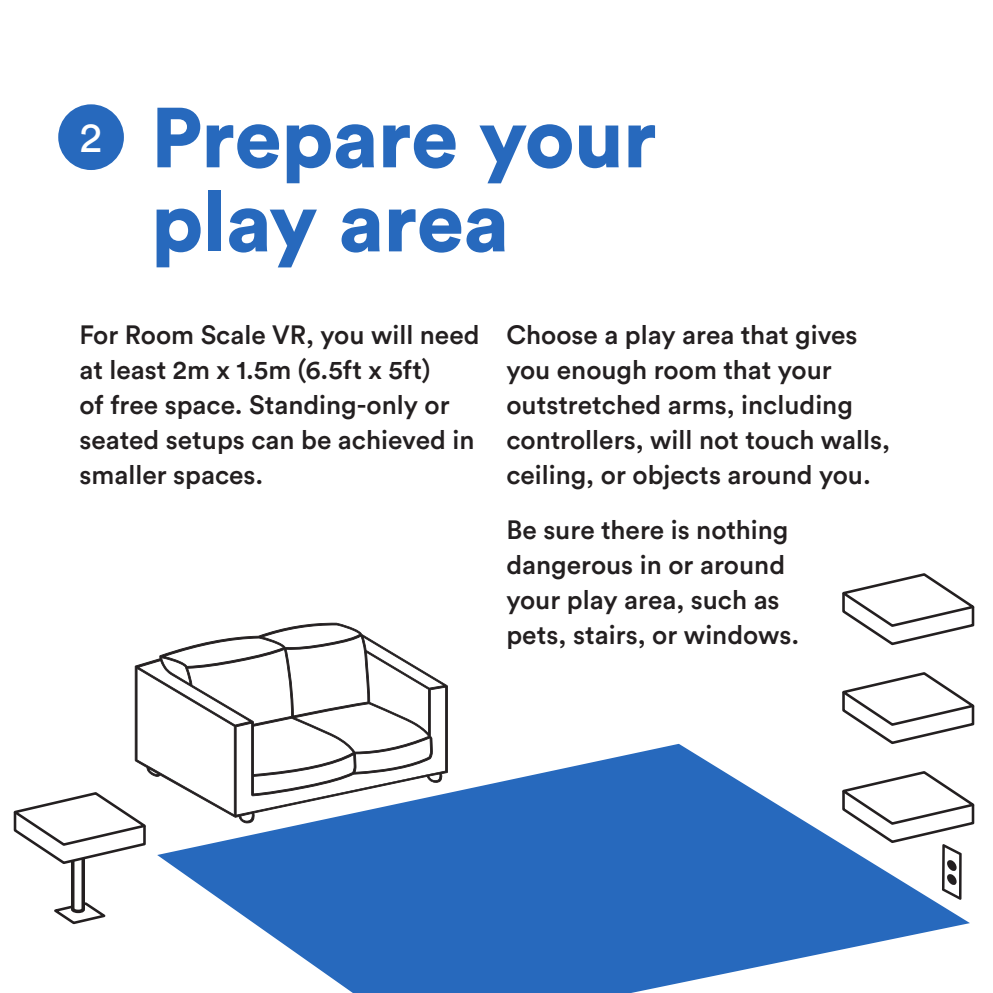
<style>
.page{position:relative;width:993px;height:993px;background:#fff}
.page>*{position:absolute;margin:0;border:0;box-sizing:border-box;transform-origin:0 0}
.headline{font:900 84px/84px "Circular Std";letter-spacing:-.01em;color:#2769bd}
.t1{font:42px "Circular Std";color:#fff}
.body_black{font:500 26.25px/35px "Circular Std";color:#231f20}
</style>
<div class="page">
<svg style="left:135px;top:622px;width:312px;height:155px"></svg>
<svg style="left:842px;top:672px;width:133px;height:71px"></svg>
<svg style="left:842px;top:573px;width:133px;height:73px"></svg>
<svg style="left:157px;top:743px;width:812px;height:249px;fill:#2769bd"></svg>
<svg style="left:13px;top:792px;width:133px;height:133px"></svg>
<svg style="left:836px;top:769px;width:139px;height:130px"></svg>
<div style="left:58px;top:104px;width:66px;height:66px;background:#2769bd;border-radius:50%"></div>
<p class="t1" style="left:80px;top:111px;width:24px">2</p>
<p class="headline" style="left:151px;top:94px;width:507px">Prepare your play area</p>
<p class="body_black" style="left:79px;top:316px;width:401px">For Room Scale VR, you will need at least 2m x 1.5m (6.5ft x 5ft)<br>of free space. Standing-only or seated setups can be achieved in smaller spaces.</p>
<p class="body_black" style="left:506px;top:316px;width:385px">Choose a play area that gives you enough room that your outstretched arms, including controllers, will not touch walls, ceiling, or objects around you.</p>
<p class="body_black" style="left:506px;top:511px;width:294px">Be sure there is nothing dangerous in or around your play area, such as pets, stairs, or windows.</p>
</div>
